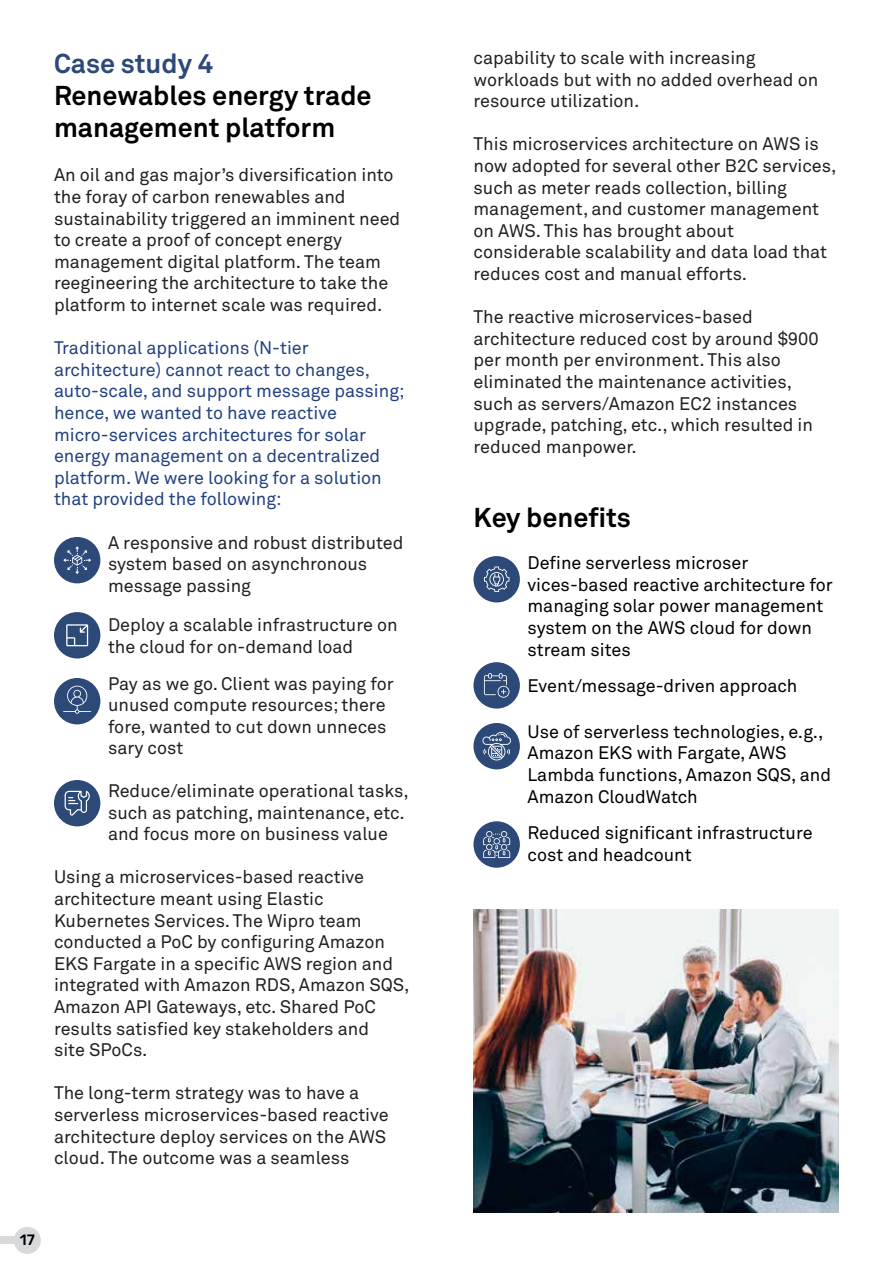
<style>
.page{position:relative;width:893px;height:1263px;background:#fff}
.page>*{position:absolute;margin:0;border:0;box-sizing:border-box;transform-origin:0 0}
.t1{font:700 27px/32.4px "Wipro Akkurat";color:#000}
.t2{font:700 27px "Wipro Akkurat";color:#2c4978}
.t3{font:18px/21.6px "Wipro Akkurat";color:#231f20}
.t4{font:18px/21.6px "Wipro Akkurat";color:#000}
.t5{font:18px/21.6px "Wipro Akkurat";color:#234181}
.t6{font:500 15px "Rubik";color:#000}
</style>
<div class="page">
<div style="left:54px;top:537px;width:46px;height:46px;background:#2c4978;border-radius:50%"></div>
<div style="left:54px;top:612px;width:46px;height:46px;background:#2c4978;border-radius:50%"></div>
<div style="left:54px;top:678px;width:46px;height:46px;background:#2c4978;border-radius:50%"></div>
<div style="left:54px;top:780px;width:46px;height:46px;background:#2c4978;border-radius:50%"></div>
<div style="left:473px;top:556px;width:47px;height:46px;background:#2c4978;border-radius:50%"></div>
<div style="left:473px;top:662px;width:47px;height:47px;background:#2c4978;border-radius:50%"></div>
<div style="left:473px;top:723px;width:47px;height:46px;background:#2c4978;border-radius:50%"></div>
<div style="left:473px;top:821px;width:47px;height:47px;background:#2c4978;border-radius:50%"></div>
<img style="left:473px;top:909px;width:366px;height:303px">
<div style="left:0;top:1237px;width:21px;height:7px;background:#d8d9da"></div>
<div style="left:14px;top:1227px;width:27px;height:27px;background:#d8d9da;border-radius:50%"></div>
<svg style="left:63px;top:546px;width:28px;height:28px"></svg>
<svg style="left:66px;top:624px;width:22px;height:22px"></svg>
<svg style="left:63px;top:685px;width:28px;height:29px"></svg>
<svg style="left:65px;top:791px;width:25px;height:25px"></svg>
<svg style="left:484px;top:566px;width:25px;height:26px"></svg>
<svg style="left:484px;top:673px;width:25px;height:25px"></svg>
<svg style="left:482px;top:732px;width:29px;height:28px"></svg>
<svg style="left:483px;top:831px;width:27px;height:27px"></svg>
<h1 class="t2" style="left:54px;top:46px;width:161px">Case study 4</h1>
<h1 class="t1" style="left:54px;top:79px;width:319px">Renewables energy trade management platform</h1>
<p class="t3" style="left:54px;top:164px;width:348px">An oil and gas major’s diversification into the foray of carbon renewables and sustainability triggered an imminent need to create a proof of concept energy management digital platform. The team reegineering the architecture to take the platform to internet scale was required.</p>
<p class="t5" style="left:54px;top:337px;width:352px">Traditional applications (N-tier architecture) cannot react to changes, auto-scale, and support message passing; hence, we wanted to have reactive micro-services architectures for solar energy management on a decentralized platform. We were looking for a solution that provided the following:</p>
<p class="t3" style="left:108px;top:532px;width:297px">A responsive and robust distributed system based on asynchronous message passing</p>
<p class="t3" style="left:108px;top:614px;width:291px">Deploy a scalable infrastructure on the cloud for on-demand load</p>
<p class="t3" style="left:108px;top:673px;width:287px">Pay as we go. Client was paying for unused compute resources; there fore, wanted to cut down unneces sary cost</p>
<p class="t3" style="left:108px;top:780px;width:302px">Reduce/eliminate operational tasks, such as patching, maintenance, etc. and focus more on business value</p>
<p class="t3" style="left:54px;top:866px;width:357px">Using a microservices-based reactive architecture meant using Elastic Kubernetes Services. The Wipro team conducted a PoC by configuring Amazon EKS Fargate in a specific AWS region and integrated with Amazon RDS, Amazon SQS, Amazon API Gateways, etc. Shared PoC results satisfied key stakeholders and<br>site SPoCs.</p>
<p class="t3" style="left:54px;top:1082px;width:336px">The long-term strategy was to have a serverless microservices-based reactive architecture deploy services on the AWS cloud. The outcome was a seamless</p>
<p class="t6" style="left:20px;top:1231px;width:17px">17</p>
<p class="t3" style="left:473px;top:47px;width:346px">capability to scale with increasing workloads but with no added overhead on resource utilization.</p>
<p class="t3" style="left:473px;top:133px;width:364px">This microservices architecture on AWS is now adopted for several other B2C services, such as meter reads collection, billing management, and customer management on AWS. This has brought about considerable scalability and data load that reduces cost and manual efforts.</p>
<p class="t3" style="left:473px;top:306px;width:347px">The reactive microservices-based architecture reduced cost by around $900 per month per environment. This also eliminated the maintenance activities, such as servers/Amazon EC2 instances upgrade, patching, etc., which resulted in reduced manpower.</p>
<h1 class="t1" style="left:473px;top:501px;width:159px">Key benefits</h1>
<p class="t4" style="left:527px;top:552px;width:307px">Define serverless microser vices-based reactive architecture for managing solar power management system on the AWS cloud for down stream sites</p>
<p class="t4" style="left:527px;top:675px;width:271px">Event/message-driven approach</p>
<p class="t4" style="left:527px;top:721px;width:305px">Use of serverless technologies, e.g.,<br>Amazon EKS with Fargate, AWS<br>Lambda functions, Amazon SQS, and<br>Amazon CloudWatch</p>
<p class="t4" style="left:527px;top:822px;width:287px">Reduced significant infrastructure cost and headcount</p>
</div>
